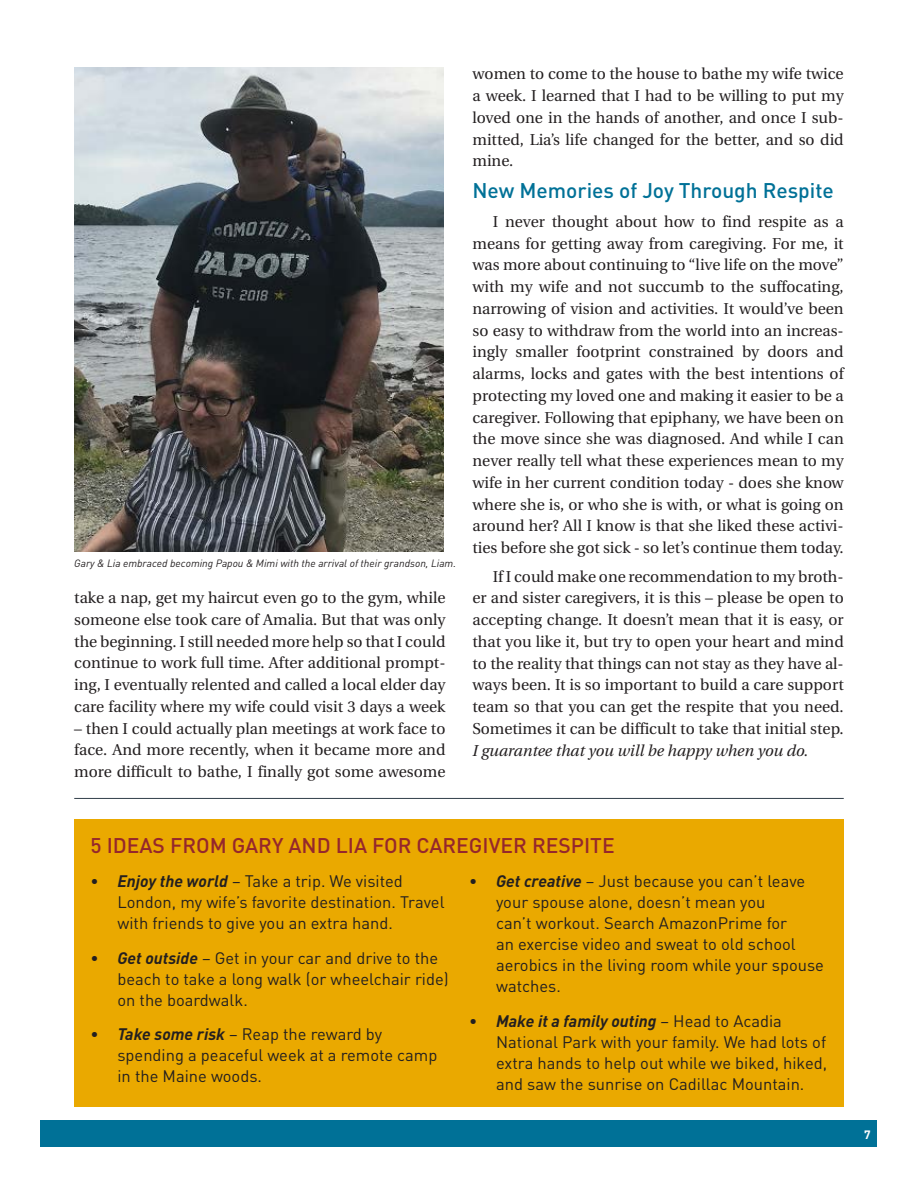
<style>
.page{position:relative;width:918px;height:1188px;background:#fff}
.page>*{position:absolute;margin:0;border:0;box-sizing:border-box;transform-origin:0 0}
.t1{font:500 21px "DIN";color:#95272c}
.t2{font:500 21px "DIN";color:#007197}
.t3{font:16.5px/21px "DIN";color:#231f20}
.t4{font:15.75px/21.8px "Utopia";color:#231f20;text-align:justify}
.t5{font:italic 15.75px "Utopia";color:#231f20}
.t6{font:700 12px "DIN";color:#fff}
.t7{font:italic 10.5px "DIN";color:#231f20}
.s1{font-weight:700;font-style:italic}
</style>
<div class="page">
<div style="left:40px;top:1120px;width:838px;height:28px;background:#007197"></div>
<div style="left:74px;top:819px;width:770px;height:288px;background:#eaa900"></div>
<img style="left:74px;top:68px;width:369px;height:484px">
<hr style="left:74px;top:798px;width:770px;height:1px;background:#303e49">
<p class="t7" style="left:74px;top:557px;width:383px">Gary &amp; Lia embraced becoming Papou &amp; Mimi with the arrival of their grandson, Liam.</p>
<p class="t4" style="left:74px;top:587px;width:373px">take a nap, get my haircut even go to the gym, while someone else took care of Amalia. But that was only the beginning. I still needed more help so that I could continue to work full time. After additional prompt&shy;ing, I eventually relented and called a local elder day care facility where my wife could visit 3 days a week</p>
<p class="t4" style="left:74px;top:718px;width:373px">– then I could actually plan meetings at work face to face. And more recently, when it became more and more difficult to bathe, I finally got some awesome</p>
<p class="t4" style="left:473px;top:63px;width:373px">women to come to the house to bathe my wife twice a week. I learned that I had to be willing to put my loved one in the hands of another, and once I sub&shy;mitted, Lia’s life changed for the better, and so did mine.</p>
<h1 class="t2" style="left:472px;top:177px;width:363px">New Memories of Joy Through Respite</h1>
<p class="t4" style="left:472px;top:211px;width:373px;text-indent:20px">I never thought about how to find respite as a means for getting away from caregiving. For me, it was more about continuing to “live life on the move” with my wife and not succumb to the suffocating, narrowing of vision and activities. It would’ve been so easy to withdraw from the world into an increas&shy;ingly smaller footprint constrained by doors and alarms, locks and gates with the best intentions of protecting my loved one and making it easier to be a caregiver. Following that epiphany, we have been on the move since she was diagnosed. And while I can never really tell what these experiences mean to my wife in her current condition today - does she know where she is, or who she is with, or what is going on around her? All I know is that she liked these activi&shy;ties before she got sick - so let’s continue them today.</p>
<p class="t4" style="left:472px;top:566px;width:373px;text-indent:20px">If I could make one recommendation to my broth&shy;er and sister caregivers, it is this – please be open to accepting change. It doesn’t mean that it is easy, or that you like it, but try to open your heart and mind to the reality that things can not stay as they have al&shy;ways been. It is so important to build a care support team so that you can get the respite that you need.<br>Sometimes it can be difficult to take that initial step.</p>
<p class="t5" style="left:472px;top:742px;width:337px">I guarantee that you will be happy when you do.</p>
<h1 class="t1" style="left:90px;top:832px;width:526px">5 IDEAS FROM GARY AND LIA FOR CAREGIVER RESPITE</h1>
<p class="t3" style="left:117px;top:871px;width:329px;text-indent:-27px"><span class="s1">• Enjoy the world</span> – Take a trip. We visited<br>London, my wife’s favorite destination. Travel with friends to give you an extra hand.</p>
<p class="t3" style="left:117px;top:947px;width:333px;text-indent:-27px"><span class="s1">• Get outside</span> – Get in your car and drive to the beach to take a long walk (or wheelchair ride) on the boardwalk.</p>
<p class="t3" style="left:117px;top:1024px;width:321px;text-indent:-27px"><span class="s1">• Take some risk</span> – Reap the reward by spending a peaceful week at a remote camp in the Maine woods.</p>
<p class="t3" style="left:496px;top:871px;width:329px;text-indent:-27px"><span class="s1">• Get creative</span> – Just because you can’t leave your spouse alone, doesn’t mean you<br>can’t workout. Search AmazonPrime for<br>an exercise video and sweat to old school aerobics in the living room while your spouse watches.</p>
<p class="t3" style="left:496px;top:1010px;width:333px;text-indent:-27px"><span class="s1">• Make it a family outing</span> – Head to Acadia National Park with your family. We had lots of extra hands to help out while we biked, hiked, and saw the sunrise on Cadillac Mountain.</p>
<p class="t6" style="left:864px;top:1127px;width:8px">7</p>
</div>
